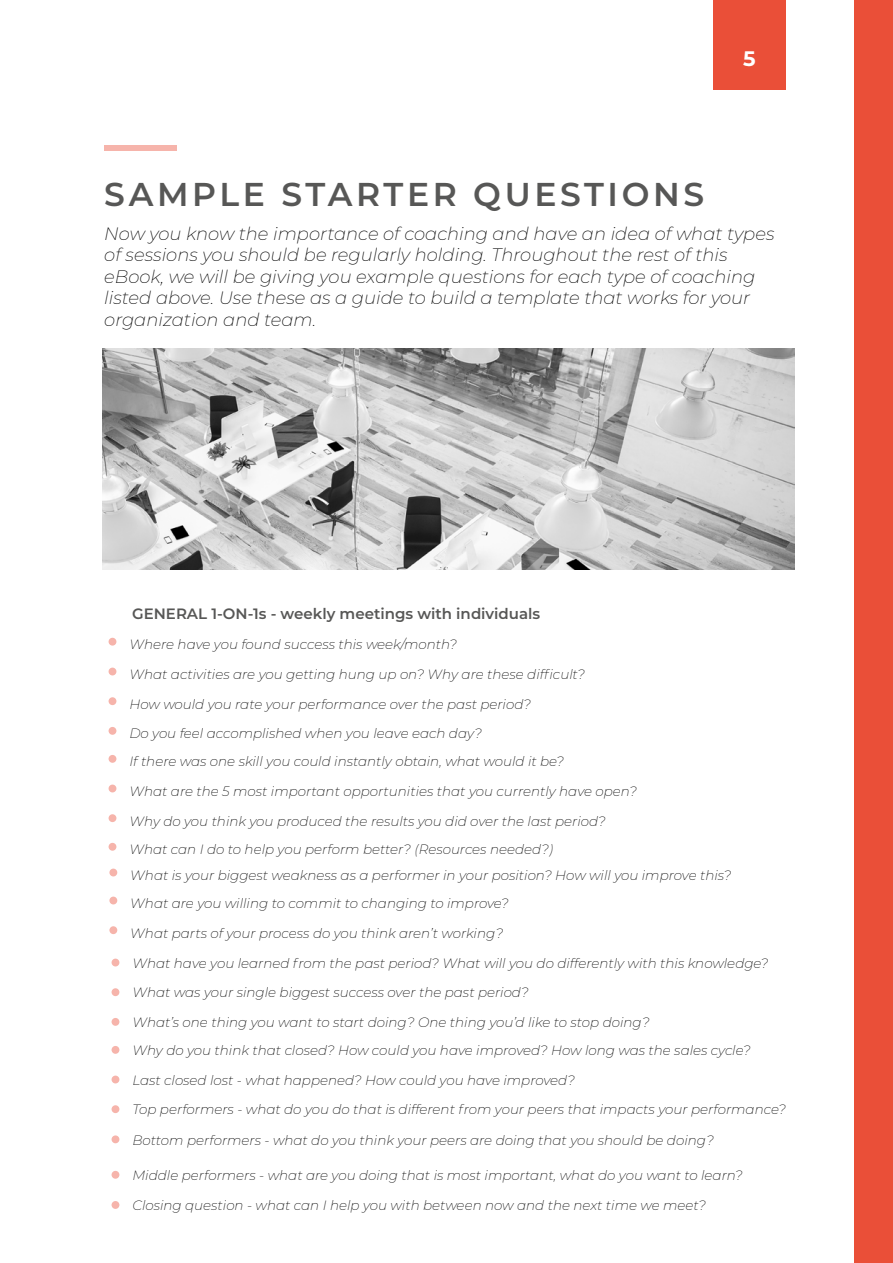
<style>
.page{position:relative;width:893px;height:1263px;background:#fff}
.page>*{position:absolute;margin:0;border:0;box-sizing:border-box;transform-origin:0 0}
.t1{font:600 33px "Montserrat";letter-spacing:.11em;color:#575756}
.t2{font:700 21px "Montserrat";color:#fff}
.t3{font:italic 200 18px/21.6px "Montserrat";color:#000}
.t4{font:600 15px "Montserrat";color:#575756}
.t5{font:italic 200 13.5px/29.7px "Montserrat";color:#000}
</style>
<div class="page">
<div style="left:713px;top:0;width:73px;height:90px;background:#ea4f38"></div>
<div style="left:855px;top:0;width:38px;height:1263px;background:#ea4f38"></div>
<img style="left:102px;top:349px;width:692px;height:220px">
<div style="left:109px;top:638px;width:7px;height:8px;background:#f6b4ab;border-radius:50%"></div>
<div style="left:109px;top:697px;width:7px;height:8px;background:#f6b4ab;border-radius:50%"></div>
<div style="left:109px;top:727px;width:7px;height:8px;background:#f6b4ab;border-radius:50%"></div>
<div style="left:109px;top:668px;width:7px;height:7px;background:#f6b4ab;border-radius:50%"></div>
<div style="left:109px;top:784px;width:7px;height:8px;background:#f6b4ab;border-radius:50%"></div>
<div style="left:109px;top:814px;width:7px;height:8px;background:#f6b4ab;border-radius:50%"></div>
<div style="left:109px;top:755px;width:7px;height:8px;background:#f6b4ab;border-radius:50%"></div>
<div style="left:109px;top:868px;width:8px;height:8px;background:#f6b4ab;border-radius:50%"></div>
<div style="left:109px;top:843px;width:7px;height:8px;background:#f6b4ab;border-radius:50%"></div>
<div style="left:109px;top:926px;width:8px;height:8px;background:#f6b4ab;border-radius:50%"></div>
<div style="left:109px;top:896px;width:8px;height:8px;background:#f6b4ab;border-radius:50%"></div>
<div style="left:112px;top:988px;width:7px;height:8px;background:#f6b4ab;border-radius:50%"></div>
<div style="left:112px;top:1018px;width:7px;height:8px;background:#f6b4ab;border-radius:50%"></div>
<div style="left:112px;top:958px;width:7px;height:8px;background:#f6b4ab;border-radius:50%"></div>
<div style="left:112px;top:1075px;width:7px;height:8px;background:#f6b4ab;border-radius:50%"></div>
<div style="left:112px;top:1105px;width:7px;height:8px;background:#f6b4ab;border-radius:50%"></div>
<div style="left:112px;top:1046px;width:7px;height:8px;background:#f6b4ab;border-radius:50%"></div>
<div style="left:112px;top:1135px;width:7px;height:8px;background:#f6b4ab;border-radius:50%"></div>
<div style="left:112px;top:1171px;width:7px;height:8px;background:#f6b4ab;border-radius:50%"></div>
<div style="left:112px;top:1201px;width:7px;height:8px;background:#f6b4ab;border-radius:50%"></div>
<div style="left:104px;top:145px;width:73px;height:5px;background:#f6b4ab"></div>
<h2 class="t2" style="left:743px;top:44px;width:14px">5</h2>
<h1 class="t1" style="left:104px;top:171px;width:601px">SAMPLE STARTER QUESTIONS</h1>
<p class="t3" style="left:104px;top:222px;width:672px">Now you know the importance of coaching and have an idea of what types of sessions you should be regularly holding. Throughout the rest of this eBook, we will be giving you example questions for each type of coaching listed above. Use these as a guide to build a template that works for your organization and team.</p>
<p class="t4" style="left:132px;top:603px;width:410px">GENERAL 1-ON-1s - weekly meetings with individuals</p>
<p class="t5" style="left:129px;top:629px;width:457px">Where have you found success this week/month?<br>What activities are you getting hung up on? Why are these difficult?<br>How would you rate your performance over the past period?<br>Do you feel accomplished when you leave each day?</p>
<p class="t5" style="left:129px;top:746px;width:509px;line-height:29.2px">If there was one skill you could instantly obtain, what would it be?<br>What are the 5 most important opportunities that you currently have open?<br>Why do you think you produced the results you did over the last period?<br>What can I do to help you perform better? (Resources needed?)</p>
<p class="t5" style="left:130px;top:861px;width:603px;line-height:28px">What is your biggest weakness as a performer in your position? How will you improve this?<br>What are you willing to commit to changing to improve?</p>
<p class="t5" style="left:130px;top:917px;width:375px">What parts of your process do you think aren’t working?</p>
<p class="t5" style="left:132px;top:948px;width:638px">What have you learned from the past period? What will you do differently with this knowledge?<br>What was your single biggest success over the past period?<br>What’s one thing you want to start doing? One thing you’d like to stop doing?</p>
<p class="t5" style="left:132px;top:1035px;width:655px">Why do you think that closed? How could you have improved? How long was the sales cycle?<br>Last closed lost - what happened? How could you have improved?<br>Top performers - what do you do that is different from your peers that impacts your performance?</p>
<p class="t5" style="left:132px;top:1124px;width:583px">Bottom performers - what do you think your peers are doing that you should be doing?</p>
<p class="t5" style="left:132px;top:1160px;width:612px">Middle performers - what are you doing that is most important, what do you want to learn?</p>
<p class="t5" style="left:132px;top:1190px;width:575px">Closing question - what can I help you with between now and the next time we meet?</p>
</div>
